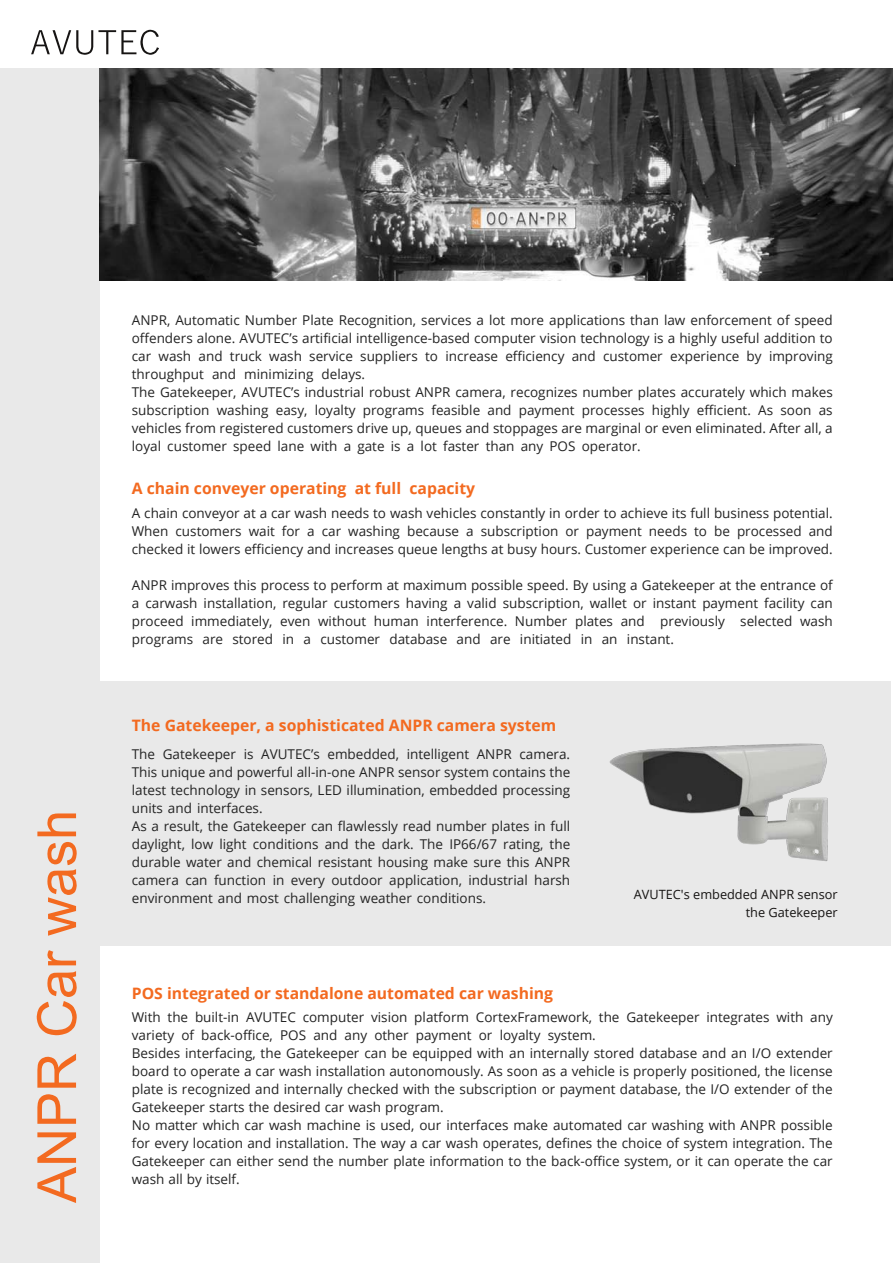
<style>
.page{position:relative;width:893px;height:1263px;background:#fff}
.page>*{position:absolute;margin:0;border:0;box-sizing:border-box;transform-origin:0 0}
.t1{font:700 15.75px "Open Sans";color:#f36a20}
.t2{font:13.5px/18px "Open Sans";color:#232323}
.t3{font:12.75px/18px "Open Sans";color:#161413;text-align:right}
</style>
<div class="page">
<div style="left:0;top:68px;width:100px;height:1194px;background:#e9e9e9"></div>
<div style="left:91px;top:681px;width:799px;height:265px;background:#e9e9e9"></div>
<img style="left:100px;top:68px;width:792px;height:213px">
<img style="left:609px;top:743px;width:219px;height:118px">
<svg style="left:37px;top:1132px;width:39px;height:71px"></svg>
<svg style="left:37px;top:1094px;width:39px;height:30px"></svg>
<svg style="left:37px;top:1053px;width:39px;height:35px"></svg>
<svg style="left:37px;top:971px;width:40px;height:64px"></svg>
<svg style="left:47px;top:950px;width:29px;height:15px"></svg>
<svg style="left:47px;top:842px;width:30px;height:94px"></svg>
<svg style="left:37px;top:813px;width:39px;height:23px"></svg>
<svg style="left:31px;top:30px;width:128px;height:25px"></svg>
<p class="t2" style="left:132px;top:311px;width:702px">ANPR, Automatic Number Plate Recognition, services a lot more applications than law enforcement of speed offenders alone. AVUTEC’s artificial intelligence-based computer vision technology is a highly useful addition to car wash and truck wash service suppliers to increase efficiency and customer experience by improving throughput and minimizing delays.<br>The Gatekeeper, AVUTEC’s industrial robust ANPR camera, recognizes number plates accurately which makes subscription washing easy, loyalty programs feasible and payment processes highly efficient. As soon as vehicles from registered customers drive up, queues and stoppages are marginal or even eliminated. After all, a loyal customer speed lane with a gate is a lot faster than any POS operator.</p>
<p class="t1" style="left:132px;top:477px;width:345px">A chain conveyer operating at full capacity</p>
<p class="t2" style="left:132px;top:504px;width:702px;text-align:justify">A chain conveyor at a car wash needs to wash vehicles constantly in order to achieve its full business potential.<br>When customers wait for a car washing because a subscription or payment needs to be processed and checked it lowers efficiency and increases queue lengths at busy hours. Customer experience can be improved.</p>
<p class="t2" style="left:132px;top:576px;width:702px;text-align:justify">ANPR improves this process to perform at maximum possible speed. By using a Gatekeeper at the entrance of a carwash installation, regular customers having a valid subscription, wallet or instant payment facility can proceed immediately, even without human interference. Number plates and previously selected wash programs are stored in a customer database and are initiated in an instant.</p>
<p class="t1" style="left:132px;top:714px;width:426px">The Gatekeeper, a sophisticated ANPR camera system</p>
<p class="t2" style="left:132px;top:744px;width:440px">The Gatekeeper is AVUTEC’s embedded, intelligent ANPR camera.<br>This unique and powerful all-in-one ANPR sensor system contains the latest technology in sensors, LED illumination, embedded processing units and interfaces.<br>As a result, the Gatekeeper can flawlessly read number plates in full daylight, low light conditions and the dark. The IP66/67 rating, the durable water and chemical resistant housing make sure this ANPR camera can function in every outdoor application, industrial harsh environment and most challenging weather conditions.</p>
<p class="t3" style="left:634px;top:885px;width:205px">AVUTEC's embedded ANPR sensor the Gatekeeper</p>
<p class="t1" style="left:132px;top:982px;width:423px">POS integrated or standalone automated car washing</p>
<p class="t2" style="left:132px;top:1008px;width:702px">With the built-in AVUTEC computer vision platform CortexFramework, the Gatekeeper integrates with any variety of back-office, POS and any other payment or loyalty system.<br>Besides interfacing, the Gatekeeper can be equipped with an internally stored database and an I/O extender board to operate a car wash installation autonomously. As soon as a vehicle is properly positioned, the license plate is recognized and internally checked with the subscription or payment database, the I/O extender of the Gatekeeper starts the desired car wash program.<br>No matter which car wash machine is used, our interfaces make automated car washing with ANPR possible for every location and installation. The way a car wash operates, defines the choice of system integration. The Gatekeeper can either send the number plate information to the back-office system, or it can operate the car wash all by itself.</p>
</div>
